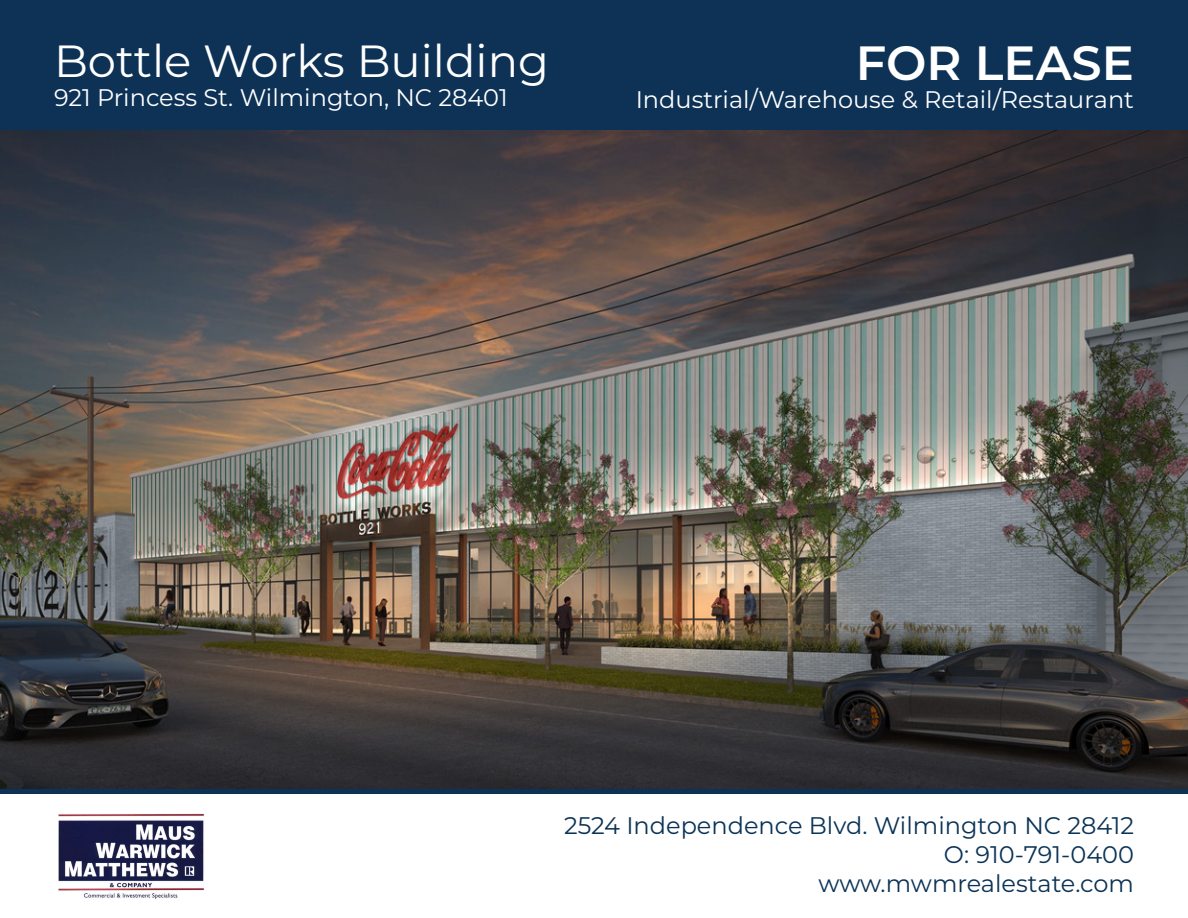
<style>
.page{position:relative;width:1188px;height:918px;background:#fff}
.page>*{position:absolute;margin:0;border:0;box-sizing:border-box;transform-origin:0 0}
.t1{font:600 48px "Montserrat";color:#fff}
.t2{font:45px "Montserrat";color:#fff}
.t3{font:24px "Montserrat";color:#0b3355}
.t4{font:24px "Montserrat";color:#fff}
</style>
<div class="page">
<div style="left:1px;top:0;width:1187px;height:131px;background:#0d3256"></div>
<div style="left:0;top:788px;width:1188px;height:6px;background:#0d3256"></div>
<img style="left:58px;top:813px;width:146px;height:86px">
<img style="left:1px;top:131px;width:1187px;height:657px">
<p class="t2" style="left:54px;top:30px;width:497px">Bottle Works Building</p>
<p class="t4" style="left:54px;top:81px;width:455px">921 Princess St. Wilmington, NC 28401</p>
<p class="t1" style="left:856px;top:29px;width:280px">FOR LEASE</p>
<p class="t4" style="left:636px;top:83px;width:500px">Industrial/Warehouse &amp; Retail/Restaurant</p>
<p class="t3" style="left:564px;top:809px;width:571px">2524 Independence Blvd. Wilmington NC 28412</p>
<p class="t3" style="left:944px;top:838px;width:192px">O: 910-791-0400</p>
<p class="t3" style="left:818px;top:867px;width:317px">www.mwmrealestate.com</p>
</div>
